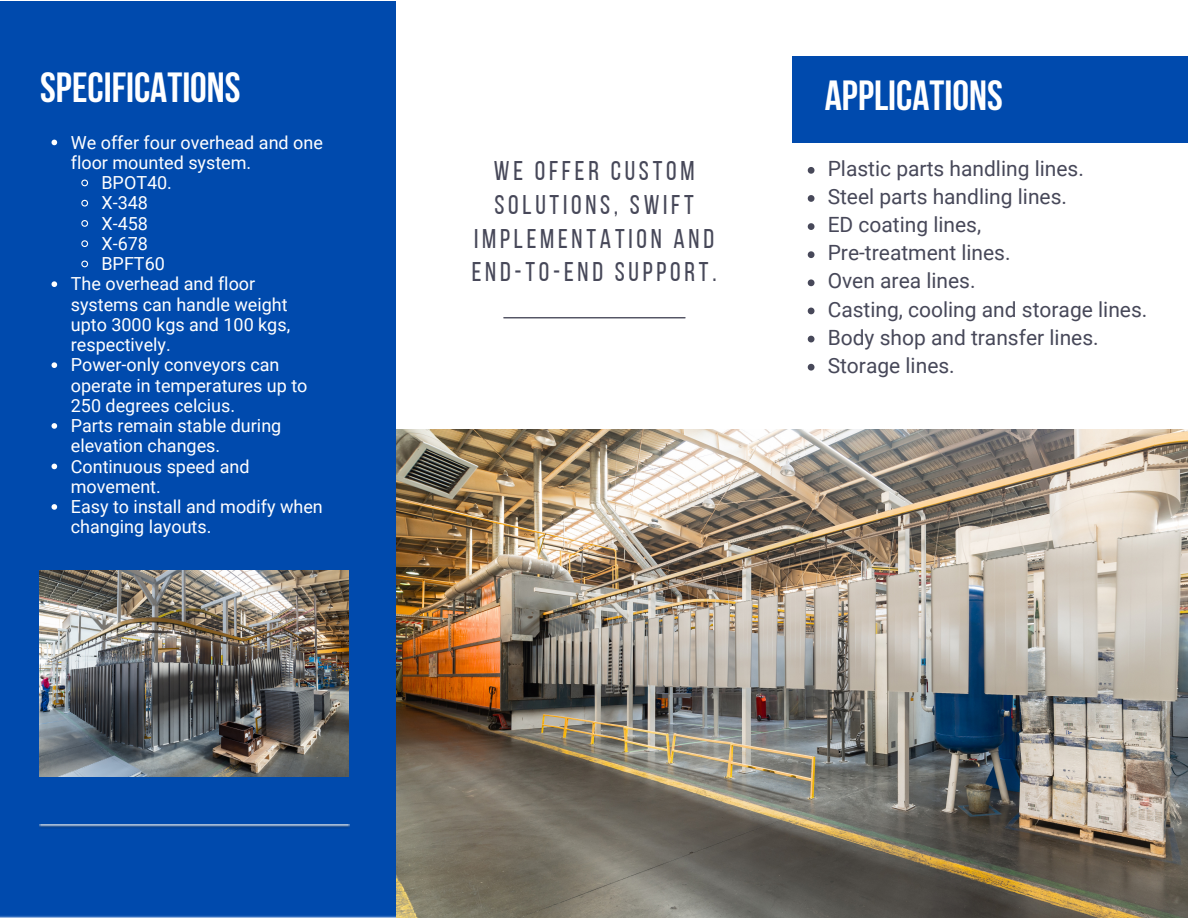
<style>
.page{position:relative;width:1188px;height:918px;background:#fff}
.page>*{position:absolute;margin:0;border:0;box-sizing:border-box;transform-origin:0 0}
.t1{font:700 42px "Bebas Neue";color:#fff}
.t2{font:27px/33.8px "Bebas Neue";letter-spacing:.14em;color:#474859;text-align:center}
.t3{font:21px "Roboto";color:#474859}
.t4{font:18px/20.2px "Roboto";color:#fff}
</style>
<div class="page">
<div style="left:0;top:1px;width:396px;height:917px;background:#004aad"></div>
<img style="left:39px;top:825px;width:311px;height:3px">
<hr style="left:504px;top:317px;width:181px;height:1px;background:#474859">
<div style="left:792px;top:57px;width:396px;height:86px;background:#004aad"></div>
<img style="left:396px;top:429px;width:792px;height:489px">
<img style="left:39px;top:571px;width:309px;height:206px">
<svg style="left:808px;top:167px;width:6px;height:7px"></svg>
<svg style="left:808px;top:195px;width:6px;height:7px"></svg>
<svg style="left:808px;top:223px;width:6px;height:7px"></svg>
<svg style="left:808px;top:251px;width:6px;height:7px"></svg>
<svg style="left:808px;top:279px;width:6px;height:7px"></svg>
<svg style="left:808px;top:308px;width:6px;height:6px"></svg>
<svg style="left:808px;top:336px;width:6px;height:6px"></svg>
<svg style="left:808px;top:364px;width:6px;height:7px"></svg>
<svg style="left:52px;top:140px;width:5px;height:5px"></svg>
<svg style="left:81px;top:179px;width:8px;height:8px"></svg>
<svg style="left:81px;top:199px;width:8px;height:8px"></svg>
<svg style="left:81px;top:219px;width:8px;height:9px"></svg>
<svg style="left:81px;top:239px;width:8px;height:9px"></svg>
<svg style="left:81px;top:260px;width:8px;height:8px"></svg>
<svg style="left:52px;top:281px;width:5px;height:6px"></svg>
<svg style="left:52px;top:362px;width:5px;height:6px"></svg>
<svg style="left:52px;top:423px;width:5px;height:6px"></svg>
<svg style="left:52px;top:464px;width:5px;height:5px"></svg>
<svg style="left:52px;top:504px;width:5px;height:6px"></svg>
<p class="t1" style="left:40px;top:70px;width:202px">SPECIFICATIONS</p>
<p class="t1" style="left:825px;top:78px;width:179px">APPLICATIONS</p>
<h2 class="t4" style="left:71px;top:132px;width:254px">We offer four overhead and one floor mounted system.</h2>
<p class="t4" style="left:101px;top:173px;width:72px">BPOT40.</p>
<h1 class="t4" style="left:101px;top:193px;width:48px">X-348</h1>
<p class="t4" style="left:101px;top:213px;width:48px">X-458</p>
<p class="t4" style="left:101px;top:234px;width:48px">X-678</p>
<p class="t4" style="left:101px;top:254px;width:65px">BPFT60</p>
<p class="t4" style="left:71px;top:274px;width:221px">The overhead and floor systems can handle weight upto 3000 kgs and 100 kgs, respectively.</p>
<p class="t4" style="left:71px;top:355px;width:238px">Power-only conveyors can operate in temperatures up to<br>250 degrees celcius.</p>
<p class="t4" style="left:71px;top:416px;width:212px">Parts remain stable during elevation changes.</p>
<p class="t4" style="left:71px;top:456px;width:180px">Continuous speed and movement.</p>
<p class="t4" style="left:71px;top:497px;width:254px">Easy to install and modify when changing layouts.</p>
<p class="t2" style="left:472px;top:156px;width:246px">WE OFFER CUSTOM<br>SOLUTIONS, SWIFT<br>IMPLEMENTATION AND<br>END-TO-END SUPPORT.</p>
<p class="t3" style="left:828px;top:156px;width:258px">Plastic parts handling lines.</p>
<p class="t3" style="left:828px;top:185px;width:241px">Steel parts handling lines.</p>
<p class="t3" style="left:828px;top:213px;width:155px">ED coating lines,</p>
<p class="t3" style="left:828px;top:241px;width:184px">Pre-treatment lines.</p>
<p class="t3" style="left:828px;top:269px;width:149px">Oven area lines.</p>
<p class="t3" style="left:828px;top:297px;width:321px">Casting, cooling and storage lines.</p>
<p class="t3" style="left:828px;top:325px;width:273px">Body shop and transfer lines.</p>
<p class="t3" style="left:828px;top:353px;width:129px">Storage lines.</p>
</div>
